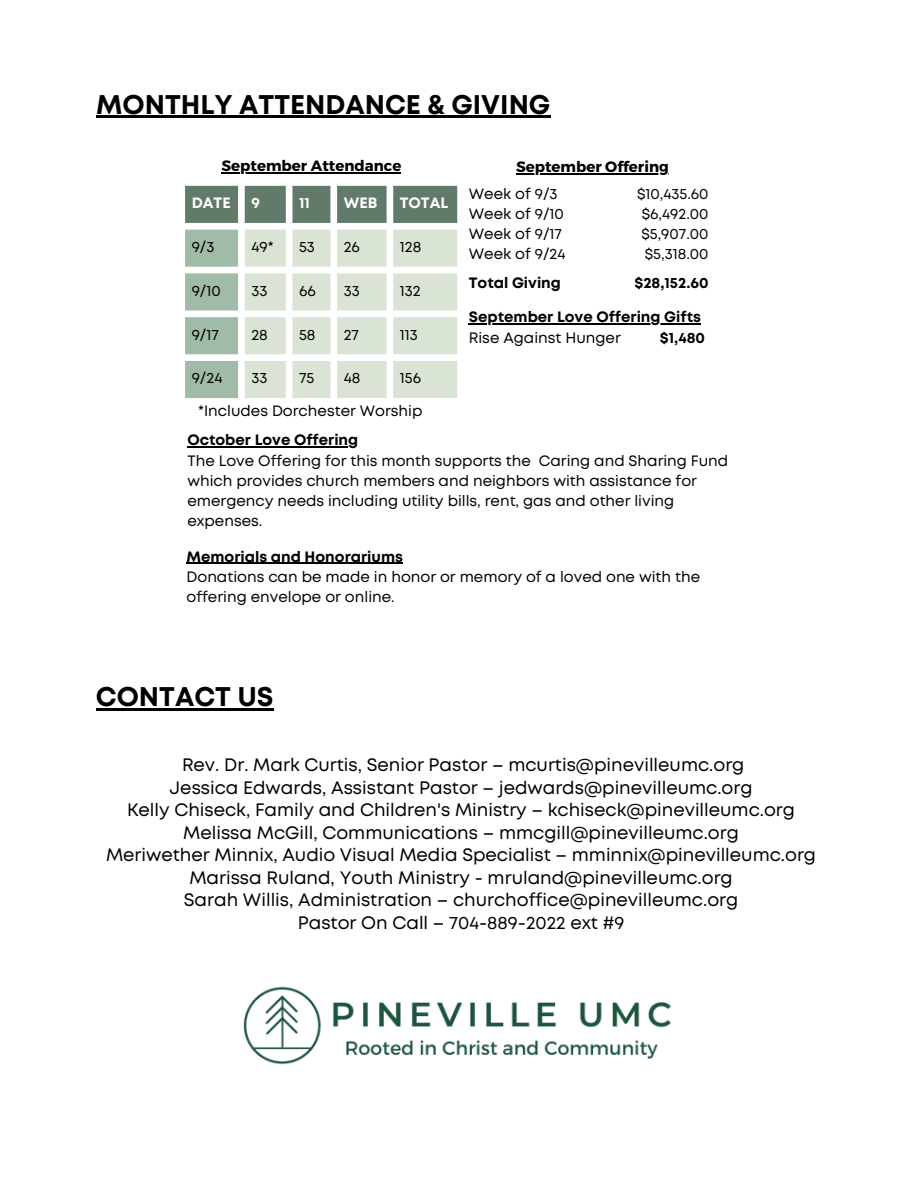
<style>
.page{position:relative;width:918px;height:1188px;background:#fff}
.page>*{position:absolute;margin:0;border:0;box-sizing:border-box;transform-origin:0 0}
.t1{font:700 27px "Mont";color:#000}
.t2{font:18px "Mont";color:#000}
.t3{font:15px/20.2px "Mont";color:#000}
.t4{font:700 15px "Mont";color:#000}
.t5{font:700 15px "Montserrat";color:#000}
.t6{font:700 15px "Mont";color:#fff}
</style>
<div class="page">
<hr style="left:96px;top:116px;width:454px;height:2px;background:#000">
<hr style="left:96px;top:708px;width:178px;height:3px;background:#000">
<img style="left:243px;top:986px;width:428px;height:79px">
<svg style="left:185px;top:186px;width:272px;height:37px;background:#708677"></svg>
<svg style="left:185px;top:230px;width:53px;height:168px;background:#acc3b3"></svg>
<svg style="left:245px;top:230px;width:212px;height:168px"></svg>
<hr style="left:516px;top:173px;width:153px;height:1px;background:#000">
<hr style="left:469px;top:323px;width:232px;height:2px;background:#000">
<hr style="left:222px;top:173px;width:179px;height:1px;background:#000">
<hr style="left:187px;top:446px;width:171px;height:2px;background:#000">
<hr style="left:186px;top:563px;width:217px;height:1px;background:#000">
<p class="t1" style="left:96px;top:94px;width:456px">MONTHLY ATTENDANCE &amp; GIVING</p>
<p class="t5" style="left:222px;top:156px;width:181px">September Attendance</p>
<p class="t6" style="left:192px;top:197px;width:41px">DATE</p>
<p class="t6" style="left:251px;top:197px;width:10px">9</p>
<p class="t6" style="left:299px;top:197px;width:12px">11</p>
<p class="t6" style="left:344px;top:197px;width:35px">WEB</p>
<p class="t6" style="left:400px;top:197px;width:50px">TOTAL</p>
<p class="t3" style="left:192px;top:238px;width:24px">9/3</p>
<p class="t3" style="left:251px;top:238px;width:24px">49*</p>
<p class="t3" style="left:299px;top:238px;width:17px">53</p>
<p class="t3" style="left:344px;top:238px;width:18px">26</p>
<p class="t3" style="left:400px;top:238px;width:23px">128</p>
<p class="t3" style="left:192px;top:282px;width:31px">9/10</p>
<p class="t3" style="left:251px;top:282px;width:18px">33</p>
<p class="t3" style="left:299px;top:282px;width:18px">66</p>
<p class="t3" style="left:344px;top:282px;width:18px">33</p>
<p class="t3" style="left:400px;top:282px;width:22px">132</p>
<p class="t3" style="left:192px;top:325px;width:29px">9/17</p>
<p class="t3" style="left:251px;top:325px;width:18px">28</p>
<p class="t3" style="left:299px;top:325px;width:18px">58</p>
<p class="t3" style="left:344px;top:325px;width:17px">27</p>
<p class="t3" style="left:400px;top:325px;width:19px">113</p>
<p class="t3" style="left:192px;top:369px;width:32px">9/24</p>
<p class="t3" style="left:251px;top:369px;width:18px">33</p>
<p class="t3" style="left:299px;top:369px;width:17px">75</p>
<p class="t3" style="left:344px;top:369px;width:18px">48</p>
<p class="t3" style="left:400px;top:369px;width:23px">156</p>
<p class="t3" style="left:198px;top:401px;width:226px">*Includes Dorchester Worship</p>
<p class="t5" style="left:516px;top:157px;width:154px">September Offering</p>
<p class="t3" style="left:469px;top:184px;width:90px">Week of 9/3</p>
<p class="t3" style="left:469px;top:205px;width:97px">Week of 9/10</p>
<p class="t3" style="left:469px;top:225px;width:95px">Week of 9/17</p>
<p class="t3" style="left:469px;top:245px;width:98px">Week of 9/24</p>
<p class="t3" style="left:637px;top:184px;width:73px">$10,435.60</p>
<p class="t3" style="left:642px;top:205px;width:68px">$6,492.00</p>
<p class="t3" style="left:641px;top:225px;width:69px">$5,907.00</p>
<p class="t3" style="left:645px;top:245px;width:65px">$5,318.00</p>
<p class="t4" style="left:469px;top:277px;width:94px">Total Giving</p>
<p class="t4" style="left:634px;top:277px;width:76px">$28,152.60</p>
<p class="t4" style="left:469px;top:311px;width:234px">September Love Offering Gifts</p>
<p class="t3" style="left:469px;top:328px;width:154px">Rise Against Hunger</p>
<p class="t4" style="left:660px;top:332px;width:47px">$1,480</p>
<p class="t4" style="left:187px;top:434px;width:172px">October Love Offering</p>
<p class="t3" style="left:187px;top:451px;width:542px">The Love Offering for this month supports the Caring and Sharing Fund which provides church members and neighbors with assistance for emergency needs including utility bills, rent, gas and other living expenses.</p>
<p class="t4" style="left:186px;top:551px;width:218px">Memorials and Honorariums</p>
<p class="t3" style="left:186px;top:568px;width:515px">Donations can be made in honor or memory of a loved one with the offering envelope or online.</p>
<p class="t1" style="left:96px;top:687px;width:179px">CONTACT US</p>
<p class="t2" style="left:182px;top:758px;width:564px">Rev. Dr. Mark Curtis, Senior Pastor – mcurtis@pinevilleumc.org</p>
<p class="t2" style="left:170px;top:781px;width:584px">Jessica Edwards, Assistant Pastor – jedwards@pinevilleumc.org</p>
<p class="t2" style="left:127px;top:803px;width:669px">Kelly Chiseck, Family and Children's Ministry – kchiseck@pinevilleumc.org</p>
<p class="t2" style="left:183px;top:826px;width:557px">Melissa McGill, Communications – mmcgill@pinevilleumc.org</p>
<p class="t2" style="left:106px;top:848px;width:712px">Meriwether Minnix, Audio Visual Media Specialist – mminnix@pinevilleumc.org</p>
<p class="t2" style="left:189px;top:871px;width:545px">Marissa Ruland, Youth Ministry - mruland@pinevilleumc.org</p>
<p class="t2" style="left:184px;top:893px;width:556px">Sarah Willis, Administration – churchoffice@pinevilleumc.org</p>
<p class="t2" style="left:298px;top:916px;width:328px">Pastor On Call – 704-889-2022 ext #9</p>
</div>
